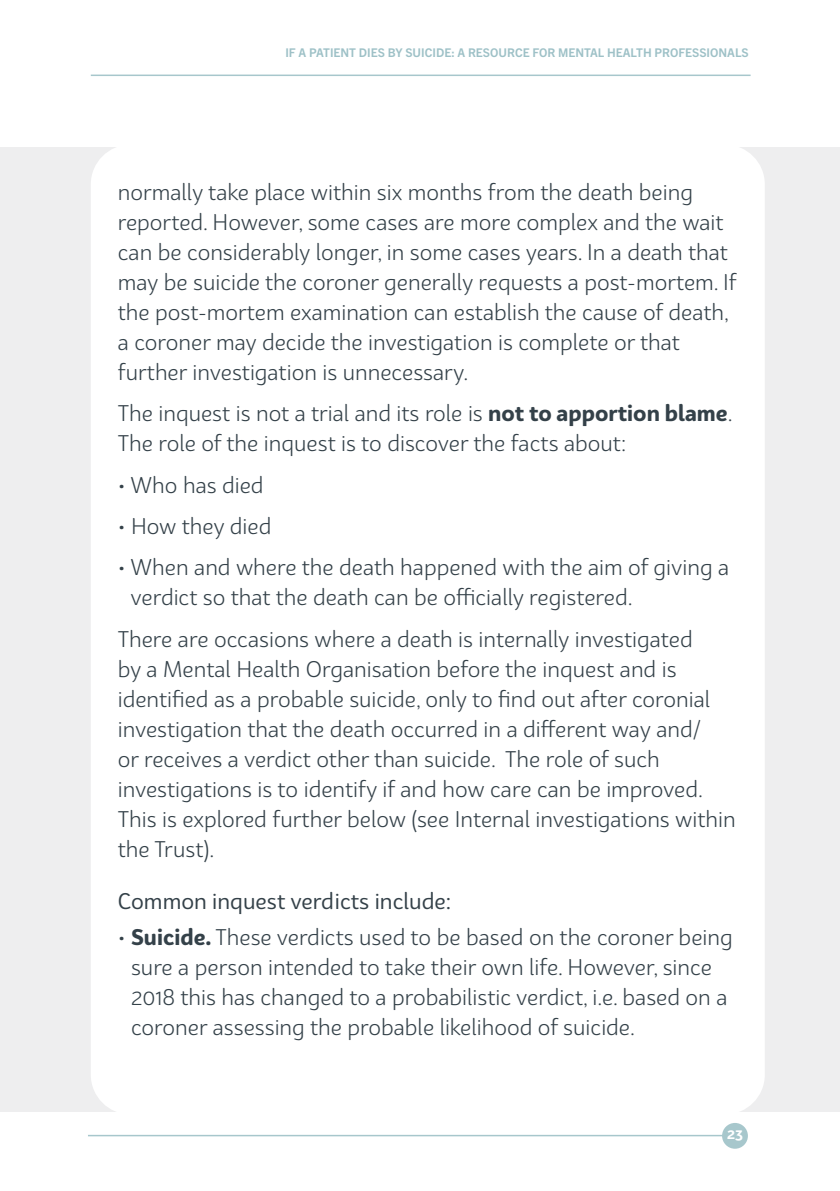
<style>
.page{position:relative;width:840px;height:1191px;background:#fff}
.page>*{position:absolute;margin:0;border:0;box-sizing:border-box;transform-origin:0 0}
.t1{font:22px/30px "Bw Surco";color:#344149}
.t2{font:22px "Bw Surco";color:#344149}
.t3{font:700 14px "Bw Surco";color:#fff}
.t4{font:700 12px "Trade Gothic Next LT Pro";color:#9ec1c7}
.s1{font-weight:700}
</style>
<div class="page">
<hr style="left:88px;top:1134px;width:639px;height:2px;background:#a7c7cc">
<div style="left:721px;top:1123px;width:26px;height:25px;background:#a7c7cc;border-radius:50%"></div>
<hr style="left:91px;top:75px;width:659px;height:1px;background:#a7c7cc">
<div style="left:0;top:147px;width:839px;height:964px;background:#eeeeef"></div>
<div style="left:91px;top:145px;width:673px;height:969px;background:#fff;border-radius:40px"></div>
<p class="t4" style="left:285px;top:45px;width:464px">IF A PATIENT DIES BY SUICIDE: A RESOURCE FOR MENTAL HEALTH PROFESSIONALS</p>
<p class="t1" style="left:118px;top:176px;width:620px">normally take place within six months from the death being reported. However, some cases are more complex and the wait can be considerably longer, in some cases years. In a death that may be suicide the coroner generally requests a post-mortem. If the post-mortem examination can establish the cause of death, a coroner may decide the investigation is complete or that further investigation is unnecessary.</p>
<p class="t1" style="left:118px;top:398px;width:616px">The inquest is not a trial and its role is <span class="s1">not to apportion blame</span>.<br>The role of the inquest is to discover the facts about:</p>
<p class="t1" style="left:118px;top:469px;width:147px">• Who has died</p>
<p class="t1" style="left:118px;top:510px;width:155px">• How they died</p>
<p class="t1" style="left:130px;top:552px;width:600px;text-indent:-13px">• When and where the death happened with the aim of giving a verdict so that the death can be officially registered.</p>
<p class="t1" style="left:118px;top:623px;width:619px">There are occasions where a death is internally investigated<br>by a Mental Health Organisation before the inquest and is identified as a probable suicide, only to find out after coronial investigation that the death occurred in a different way and/<br>or receives a verdict other than suicide. The role of such investigations is to identify if and how care can be improved.<br>This is explored further below (see Internal investigations within the Trust).</p>
<p class="t2" style="left:118px;top:887px;width:335px">Common inquest verdicts include:</p>
<p class="t1" style="left:131px;top:921px;width:603px;text-indent:-13px">• <span class="s1">Suicide.</span> These verdicts used to be based on the coroner being sure a person intended to take their own life. However, since 2018 this has changed to a probabilistic verdict, i.e. based on a coroner assessing the probable likelihood of suicide.</p>
<p class="t3" style="left:726px;top:1124px;width:17px">23</p>
</div>
